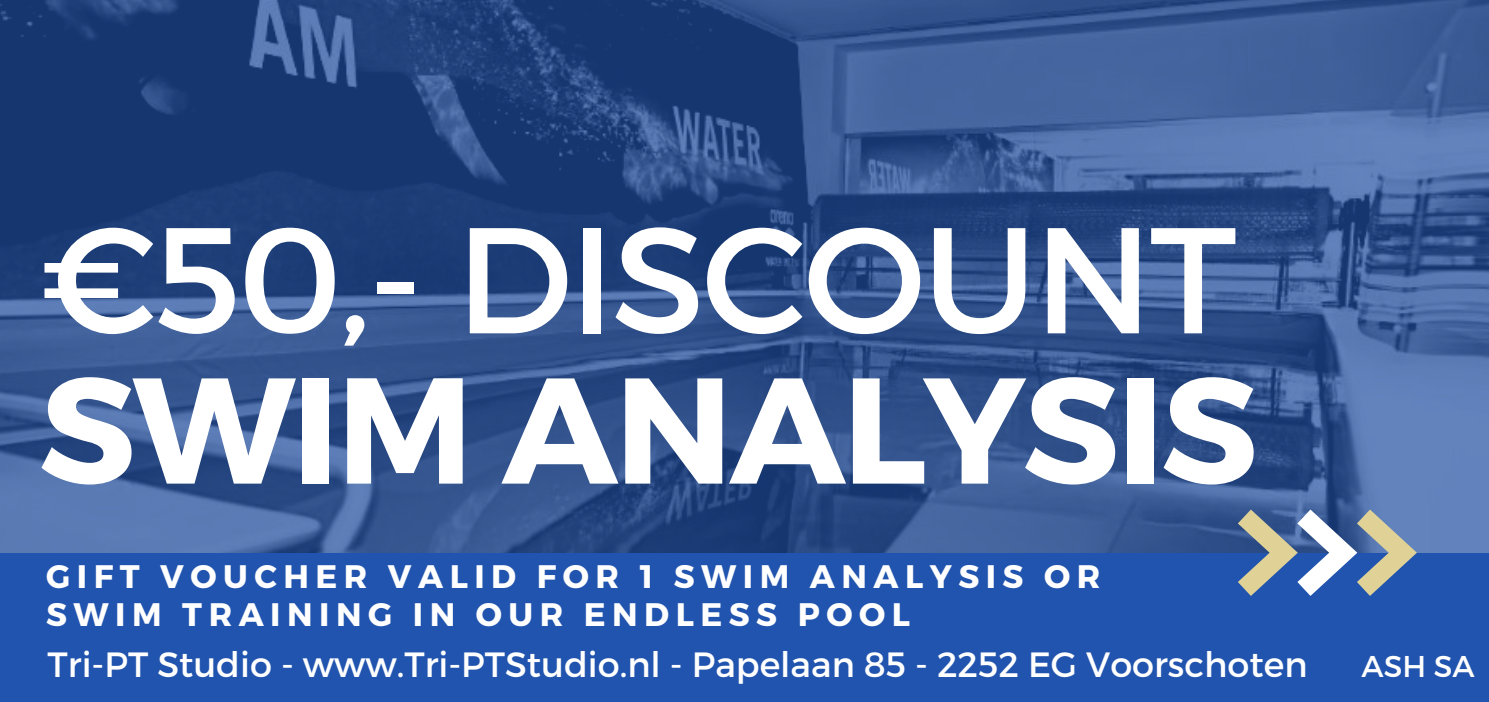
<style>
.page{position:relative;width:1489px;height:702px;background:#fff}
.page>*{position:absolute;margin:0;border:0;box-sizing:border-box;transform-origin:0 0}
.t1{font:700 150.25px "Montserrat";letter-spacing:-.02em;color:#fff}
.t2{font:150px "Montserrat";letter-spacing:-.02em;color:#fff}
.t3{font:35px "Montserrat";color:#fff}
.t4{font:700 32.5px/37.5px "Montserrat";letter-spacing:.2em;color:#fff}
.t5{font:30px "Montserrat";color:#fff}
</style>
<div class="page">
<div style="left:0;top:0;width:1489px;height:701px;background:#2154ae"></div>
<img style="left:0;top:0;width:1489px;height:552px">
<svg style="left:1238px;top:509px;width:179px;height:86px"></svg>
<h2 class="t2" style="left:39px;top:182px;width:1199px">€50,- DISCOUNT</h2>
<h1 class="t1" style="left:39px;top:332px;width:1220px">SWIM ANALYSIS</h1>
<p class="t4" style="left:46px;top:556px;width:1056px">GIFT VOUCHER VALID FOR 1 SWIM ANALYSIS OR<br>SWIM TRAINING IN OUR ENDLESS POOL</p>
<p class="t3" style="left:48px;top:641px;width:1261px">Tri-PT Studio - www.Tri-PTStudio.nl - Papelaan 85 - 2252 EG Voorschoten</p>
<p class="t5" style="left:1361px;top:646px;width:115px">ASH SA</p>
</div>
